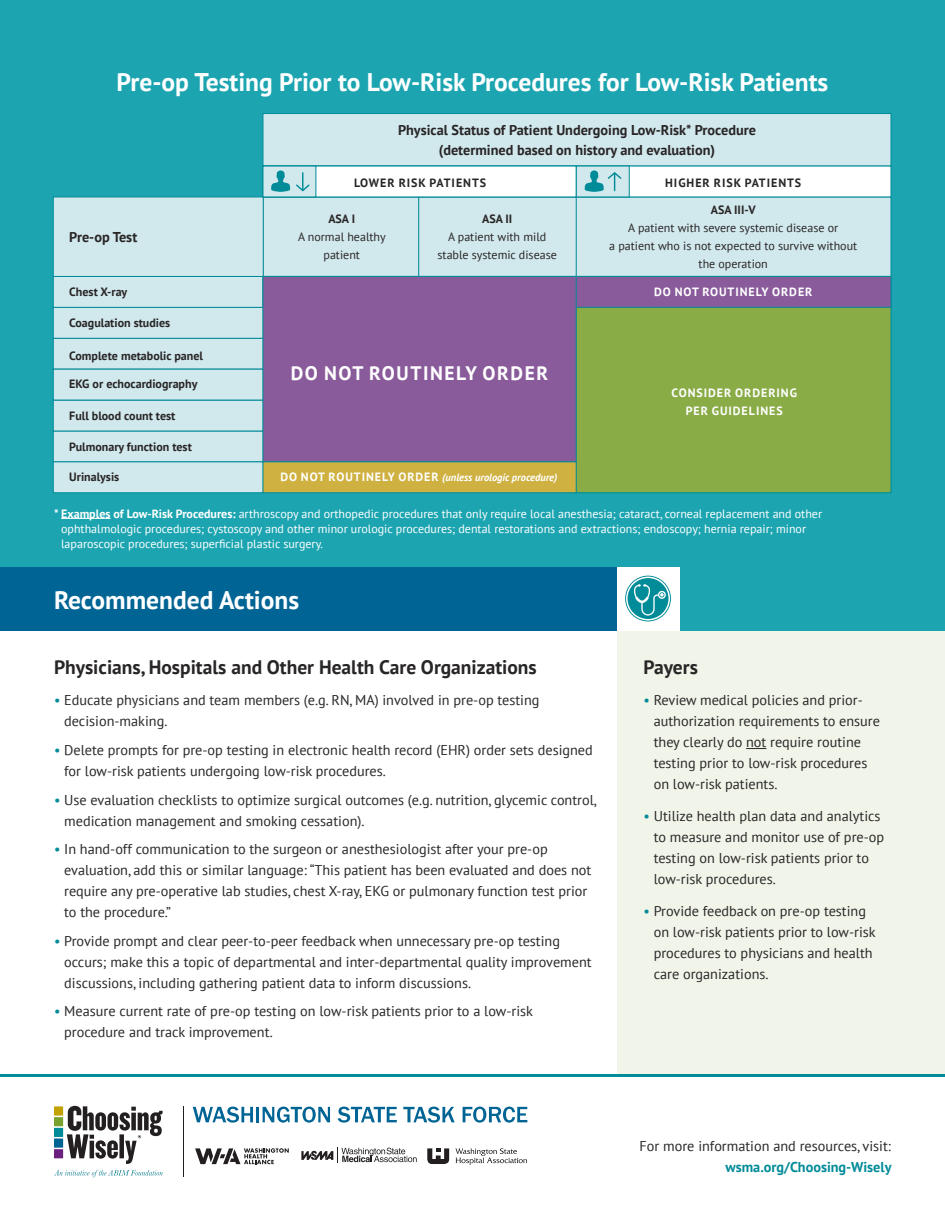
<style>
.page{position:relative;width:945px;height:1215px;background:#fff}
.page>*{position:absolute;margin:0;border:0;box-sizing:border-box;transform-origin:0 0}
.t1{font:700 25.5px "PT Sans";color:#fff}
.t2{font:700 19.5px "PT Sans";color:#282526}
.t3{font:700 19.5px "PT Sans";letter-spacing:.08em;color:#fff}
.t4{font:14.25px/21px "PT Sans";color:#282526}
.t5{font:700 14.25px/19.5px "PT Sans";color:#282526;text-align:center}
.t6{font:12px/15px "PT Sans";color:#fff}
.t7{font:12px/18px "PT Sans";color:#282526;text-align:center}
.t8{font:700 12px "PT Sans";color:#282526}
.t9{font:700 12px/18px "PT Sans";letter-spacing:.08em;color:#fff;text-align:center}
.t10{font:700 12px "PT Sans";letter-spacing:.08em;color:#282526}
.t11{font:italic 700 10.5px "PT Sans";color:#fff}
.s1{font-weight:700}
.s2{font-style:normal;font-size:12px}
.s3{color:#008b98}
.s4{font-weight:700;color:#008b98}
</style>
<div class="page">
<div style="left:14px;top:589px;width:931px;height:485px;background:#f1f5e9"></div>
<div style="left:0;top:0;width:945px;height:630px;background:#1ca5b1"></div>
<div style="left:53px;top:338px;width:211px;height:32px;background:#d1e8ec"></div>
<div style="left:53px;top:307px;width:211px;height:32px;background:#d1e8ec;border:1px solid #008b98"></div>
<div style="left:53px;top:276px;width:211px;height:32px;background:#d1e8ec;border:1px solid #008b98"></div>
<div style="left:575px;top:197px;width:316px;height:80px;background:#d1e8ec"></div>
<div style="left:418px;top:197px;width:159px;height:80px;background:#d1e8ec;border:1px solid #008b98"></div>
<div style="left:263px;top:197px;width:156px;height:80px;background:#d1e8ec;border:1px solid #008b98"></div>
<div style="left:263px;top:113px;width:628px;height:53px;background:#d1e8ec;border:1px solid #008b98"></div>
<div style="left:263px;top:166px;width:628px;height:31px;background:#fff"></div>
<div style="left:53px;top:197px;width:211px;height:80px;background:#d1e8ec;border:1px solid #008b98"></div>
<div style="left:53px;top:431px;width:211px;height:31px;background:#d1e8ec;border:1px solid #008b98"></div>
<div style="left:53px;top:400px;width:211px;height:31px;background:#d1e8ec;border:1px solid #008b98"></div>
<div style="left:53px;top:369px;width:211px;height:31px;background:#d1e8ec"></div>
<div style="left:53px;top:461px;width:211px;height:32px;background:#d1e8ec;border:1px solid #008b98"></div>
<div style="left:575px;top:276px;width:316px;height:217px;background:#89ac46;border:1px solid #008b98"></div>
<div style="left:263px;top:276px;width:628px;height:32px;background:#895b9b;border:1px solid #008b98"></div>
<div style="left:263px;top:276px;width:314px;height:186px;background:#895b9b;border:1px solid #008b98"></div>
<hr style="left:61px;top:518px;width:49px;height:1px;background:#fff">
<div style="left:263px;top:461px;width:314px;height:32px;background:#cfb141;border:1px solid #008b98"></div>
<svg style="left:746px;top:748px;width:20px;height:1px"></svg>
<div style="left:0;top:567px;width:616px;height:543px;background:#fff"></div>
<hr style="left:0;top:1074px;width:945px;height:2px;background:#008b98">
<div style="left:616px;top:567px;width:64px;height:63px;background:#fff"></div>
<div style="left:0;top:567px;width:616px;height:63px;background:#006494"></div>
<svg style="left:625px;top:576px;width:46px;height:45px"></svg>
<div style="left:263px;top:166px;width:53px;height:31px;background:#d1e8ec"></div>
<svg style="left:296px;top:172px;width:14px;height:19px"></svg>
<div style="left:576px;top:166px;width:54px;height:31px;background:#d1e8ec;border:1px solid #008b98"></div>
<div style="left:54px;top:1106px;width:9px;height:10px;background:#c2a205"></div>
<div style="left:54px;top:1117px;width:9px;height:9px;background:#78a22d"></div>
<div style="left:54px;top:1128px;width:9px;height:9px;background:#008b98"></div>
<div style="left:54px;top:1139px;width:9px;height:9px;background:#006494"></div>
<div style="left:54px;top:1149px;width:9px;height:9px;background:#6b1f7e"></div>
<svg style="left:67px;top:1106px;width:96px;height:58px"></svg>
<svg style="left:54px;top:1170px;width:109px;height:7px"></svg>
<svg style="left:455px;top:1148px;width:72px;height:17px"></svg>
<svg style="left:427px;top:1148px;width:22px;height:16px"></svg>
<svg style="left:195px;top:1148px;width:94px;height:16px"></svg>
<hr style="left:183px;top:1106px;width:1px;height:70px;background:#231f20">
<svg style="left:193px;top:1107px;width:60px;height:16px"></svg>
<hr style="left:256px;top:1107px;width:3px;height:15px;background:#006494">
<svg style="left:263px;top:1107px;width:67px;height:16px"></svg>
<svg style="left:338px;top:1107px;width:59px;height:16px"></svg>
<svg style="left:403px;top:1107px;width:52px;height:16px"></svg>
<svg style="left:463px;top:1107px;width:64px;height:16px"></svg>
<svg style="left:301px;top:1148px;width:116px;height:15px"></svg>
<svg style="left:271px;top:170px;width:19px;height:22px"></svg>
<svg style="left:585px;top:170px;width:36px;height:22px"></svg>
<p class="t1" style="left:117px;top:65px;width:713px">Pre-op Testing Prior to Low-Risk Procedures for Low-Risk Patients</p>
<p class="t5" style="left:69px;top:227px;width:70px">Pre-op Test</p>
<p class="t8" style="left:69px;top:284px;width:60px">Chest X-ray</p>
<p class="t8" style="left:69px;top:315px;width:103px">Coagulation studies</p>
<p class="t8" style="left:69px;top:348px;width:135px">Complete metabolic panel</p>
<p class="t8" style="left:69px;top:376px;width:130px">EKG or echocardiography</p>
<p class="t8" style="left:69px;top:408px;width:108px">Full blood count test</p>
<p class="t8" style="left:69px;top:439px;width:124px">Pulmonary function test</p>
<p class="t8" style="left:69px;top:469px;width:52px">Urinalysis</p>
<p class="t5" style="left:398px;top:120px;width:359px">Physical Status of Patient Undergoing Low-Risk* Procedure (determined based on history and evaluation)</p>
<p class="t10" style="left:354px;top:175px;width:133px">LOWER RISK PATIENTS</p>
<p class="t10" style="left:665px;top:175px;width:138px">HIGHER RISK PATIENTS</p>
<p class="t7" style="left:298px;top:210px;width:89px"><span class="s1">ASA I<br></span>A normal healthy patient</p>
<p class="t7" style="left:438px;top:210px;width:121px"><span class="s1">ASA II<br></span>A patient with mild stable systemic disease</p>
<p class="t7" style="left:609px;top:201px;width:249px"><span class="s1">ASA III-V<br></span>A patient with severe systemic disease or<br>a patient who is not expected to survive without the operation</p>
<p class="t3" style="left:291px;top:360px;width:259px">DO NOT ROUTINELY ORDER</p>
<p class="t11" style="left:280px;top:470px;width:278px"><span class="s2">DO NOT ROUTINELY ORDER</span> (unless urologic procedure)</p>
<p class="t9" style="left:654px;top:282px;width:160px">DO NOT ROUTINELY ORDER</p>
<p class="t9" style="left:671px;top:383px;width:127px">CONSIDER ORDERING<br>PER GUIDELINES</p>
<p class="t6" style="left:61px;top:506px;width:762px;text-indent:-7px"><span class="s1">* Examples of Low-Risk Procedures:</span> arthroscopy and orthopedic procedures that only require local anesthesia; cataract, corneal replacement and other ophthalmologic procedures; cystoscopy and other minor urologic procedures; dental restorations and extractions; endoscopy; hernia repair; minor laparoscopic procedures; superficial plastic surgery.</p>
<p class="t1" style="left:54px;top:583px;width:247px">Recommended Actions</p>
<p class="t2" style="left:54px;top:654px;width:484px">Physicians, Hospitals and Other Health Care Organizations</p>
<p class="t4" style="left:64px;top:690px;width:477px;text-indent:-10px"><span class="s3">•</span> Educate physicians and team members (e.g. RN, MA) involved in pre-op testing decision-making.</p>
<p class="t4" style="left:64px;top:739px;width:530px;text-indent:-10px"><span class="s3">•</span> Delete prompts for pre-op testing in electronic health record (EHR) order sets designed for low-risk patients undergoing low-risk procedures.</p>
<p class="t4" style="left:64px;top:789px;width:534px;text-indent:-10px"><span class="s3">•</span> Use evaluation checklists to optimize surgical outcomes (e.g. nutrition, glycemic control, medication management and smoking cessation).</p>
<p class="t4" style="left:64px;top:838px;width:529px;text-indent:-10px"><span class="s3">•</span> In hand-off communication to the surgeon or anesthesiologist after your pre-op evaluation, add this or similar language: “This patient has been evaluated and does not require any pre-operative lab studies, chest X-ray, EKG or pulmonary function test prior to the procedure.”</p>
<p class="t4" style="left:64px;top:930px;width:529px;text-indent:-10px"><span class="s3">•</span> Provide prompt and clear peer-to-peer feedback when unnecessary pre-op testing occurs; make this a topic of departmental and inter-departmental quality improvement discussions, including gathering patient data to inform discussions.</p>
<p class="t4" style="left:64px;top:1000px;width:470px;text-indent:-10px"><span class="s3">•</span> Measure current rate of pre-op testing on low-risk patients prior to a low-risk procedure and track improvement.</p>
<p class="t2" style="left:644px;top:654px;width:56px">Payers</p>
<p class="t4" style="left:654px;top:690px;width:228px;text-indent:-10px"><span class="s3">•</span> Review medical policies and prior&shy;authorization requirements to ensure they clearly do not require routine testing prior to low-risk procedures on low-risk patients.</p>
<p class="t4" style="left:654px;top:805px;width:232px;text-indent:-10px"><span class="s3">•</span> Utilize health plan data and analytics to measure and monitor use of pre-op testing on low-risk patients prior to low-risk procedures.</p>
<p class="t4" style="left:654px;top:900px;width:223px;text-indent:-10px"><span class="s3">•</span> Provide feedback on pre-op testing on low-risk patients prior to low-risk procedures to physicians and health care organizations.</p>
<p class="t4" style="left:640px;top:1135px;width:253px;text-align:right">For more information and resources, visit: <span class="s4">wsma.org/Choosing-Wisely</span></p>
</div>
